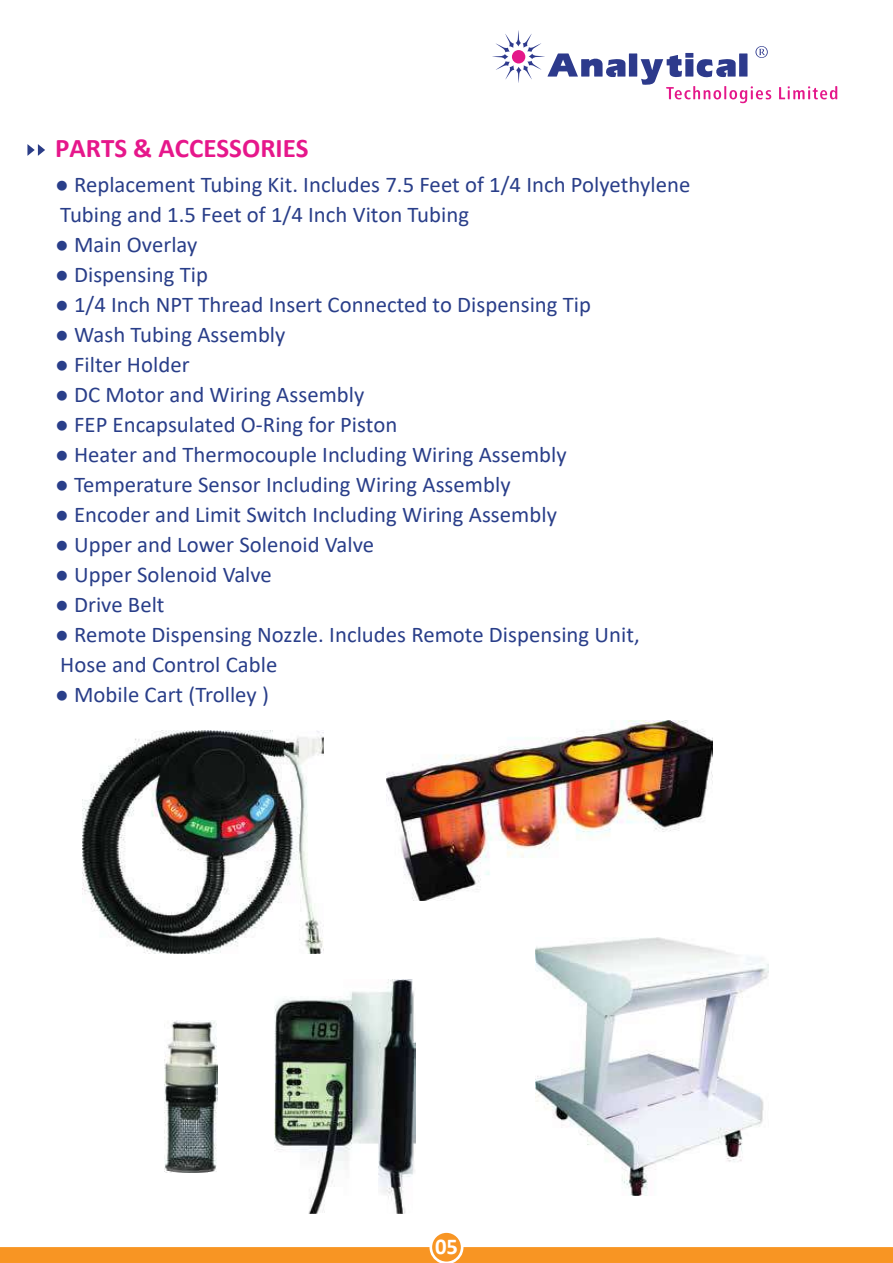
<style>
.page{position:relative;width:893px;height:1263px;background:#fff}
.page>*{position:absolute;margin:0;border:0;box-sizing:border-box;transform-origin:0 0}
.t1{font:700 27px "Calibri";color:#e6178b}
.t2{font:700 22.65px "Calibri";color:#fff}
.t3{font:22.5px/30px "Calibri";color:#293e89}
</style>
<div class="page">
<svg style="left:779px;top:86px;width:58px;height:14px"></svg>
<svg style="left:492px;top:30px;width:280px;height:73px"></svg>
<div style="left:512px;top:50px;width:13px;height:13px;background:#e41889;border-radius:50%"></div>
<svg style="left:0;top:1247px;width:440px;height:16px;background:#f89625"></svg>
<svg style="left:453px;top:1247px;width:440px;height:16px;background:#f89625"></svg>
<div style="left:432px;top:1233px;width:29px;height:28px;background:#f89523;border-radius:50%"></div>
<svg style="left:27px;top:144px;width:18px;height:12px"></svg>
<img style="left:83px;top:730px;width:240px;height:223px">
<img style="left:386px;top:720px;width:327px;height:181px">
<img style="left:275px;top:980px;width:141px;height:234px">
<img style="left:165px;top:1021px;width:53px;height:152px">
<img style="left:535px;top:938px;width:233px;height:258px">
<p class="t1" style="left:55px;top:129px;width:255px">PARTS &amp; ACCESSORIES</p>
<p class="t3" style="left:55px;top:169px;width:637px">● Replacement Tubing Kit. Includes 7.5 Feet of 1/4 Inch Polyethylene<br>Tubing and 1.5 Feet of 1/4 Inch Viton Tubing</p>
<p class="t3" style="left:55px;top:229px;width:144px">● Main Overlay</p>
<p class="t3" style="left:55px;top:259px;width:154px">● Dispensing Tip</p>
<p class="t3" style="left:55px;top:289px;width:538px">● 1/4 Inch NPT Thread Insert Connected to Dispensing Tip</p>
<p class="t3" style="left:55px;top:319px;width:232px">● Wash Tubing Assembly</p>
<p class="t3" style="left:55px;top:349px;width:136px">● Filter Holder</p>
<p class="t3" style="left:55px;top:379px;width:311px">● DC Motor and Wiring Assembly</p>
<p class="t3" style="left:55px;top:409px;width:344px">● FEP Encapsulated O-Ring for Piston</p>
<p class="t3" style="left:55px;top:439px;width:513px">● Heater and Thermocouple Including Wiring Assembly</p>
<p class="t3" style="left:55px;top:469px;width:457px">● Temperature Sensor Including Wiring Assembly</p>
<p class="t3" style="left:55px;top:499px;width:503px">● Encoder and Limit Switch Including Wiring Assembly</p>
<p class="t3" style="left:55px;top:529px;width:321px">● Upper and Lower Solenoid Valve</p>
<p class="t3" style="left:55px;top:558px;width:218px">● Upper Solenoid Valve</p>
<p class="t3" style="left:55px;top:588px;width:111px">● Drive Belt</p>
<p class="t3" style="left:55px;top:618px;width:586px">● Remote Dispensing Nozzle. Includes Remote Dispensing Unit,<br>Hose and Control Cable</p>
<p class="t3" style="left:55px;top:678px;width:215px">● Mobile Cart (Trolley )</p>
<p class="t2" style="left:435px;top:1231px;width:24px">05</p>
</div>
